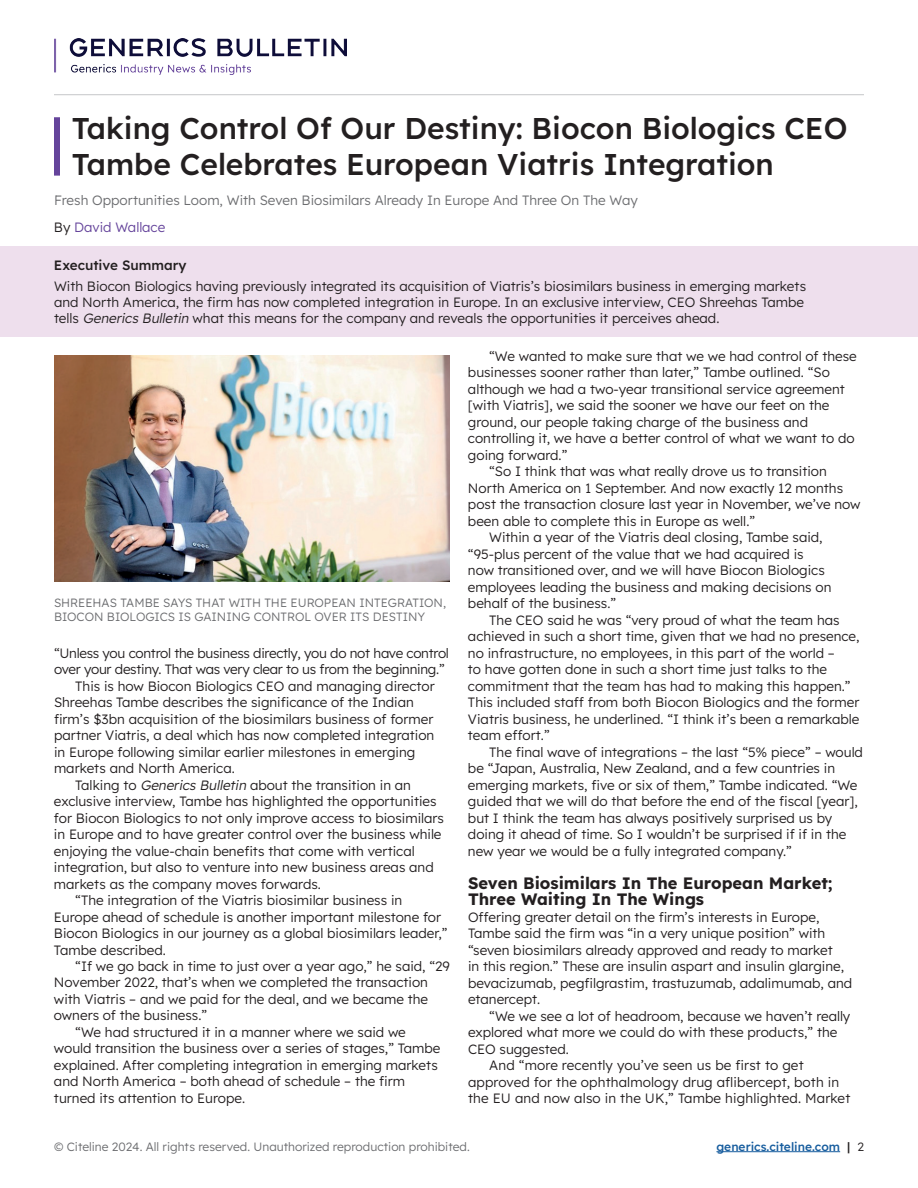
<style>
.page{position:relative;width:918px;height:1188px;background:#fff}
.page>*{position:absolute;margin:0;border:0;box-sizing:border-box;transform-origin:0 0}
.t1{font:500 30px/36px "Lexend";color:#231f20}
.t2{font:700 16.5px/16.5px "Lexend";color:#231f20}
.t3{font:300 13.5px/16.5px "Lexend";color:#231f20}
.t4{font:300 13.5px "Lexend";letter-spacing:-.02em;color:#231f20}
.t5{font:300 13.5px "Lexend";color:#6c6d70}
.t6{font:500 13.5px "Lexend";color:#231f20}
.t7{font:300 13.5px "Lexend";color:#65449b}
.t8{font:300 12px/14.4px "Lexend";color:#6c6d70}
.t9{font:500 12px "Lexend";color:#175d9e}
.s1{color:#231f20}
.s2{font-style:italic}
.s3{font-weight:300;color:#231f20}
</style>
<div class="page">
<hr style="left:716px;top:1151px;width:124px;height:1px;background:#175d9e">
<img style="left:54px;top:39px;width:292px;height:35px">
<div style="left:0;top:247px;width:917px;height:90px;background:#eedfed"></div>
<div style="left:54px;top:117px;width:6px;height:59px;background:#65449b"></div>
<img style="left:54px;top:355px;width:396px;height:227px">
<hr style="left:54px;top:94px;width:810px;height:1px;background:#d1d2d4">
<h1 class="t1" style="left:72px;top:108px;width:777px">Taking Control Of Our Destiny: Biocon Biologics CEO<br>Tambe Celebrates European Viatris Integration</h1>
<p class="t5" style="left:54px;top:191px;width:585px">Fresh Opportunities Loom, With Seven Biosimilars Already In Europe And Three On The Way</p>
<p class="t7" style="left:54px;top:217px;width:113px"><span class="s1">By</span> David Wallace</p>
<p class="t6" style="left:54px;top:255px;width:134px">Executive Summary</p>
<p class="t3" style="left:54px;top:277px;width:754px">With Biocon Biologics having previously integrated its acquisition of Viatris’s biosimilars business in emerging markets and North America, the firm has now completed integration in Europe. In an exclusive interview, CEO Shreehas Tambe tells <span class="s2">Generics Bulletin</span> what this means for the company and reveals the opportunities it perceives ahead.</p>
<p class="t8" style="left:54px;top:595px;width:394px">SHREEHAS TAMBE SAYS THAT WITH THE EUROPEAN INTEGRATION,<br>BIOCON BIOLOGICS IS GAINING CONTROL OVER ITS DESTINY</p>
<p class="t4" style="left:54px;top:643px;width:396px">“Unless you control the business directly, you do not have control</p>
<p class="t4" style="left:54px;top:660px;width:392px">over your destiny. That was very clear to us from the beginning.”</p>
<p class="t3" style="left:75px;top:677px;width:361px">This is how Biocon Biologics CEO and managing director</p>
<p class="t3" style="left:54px;top:693px;width:361px">Shreehas Tambe describes the significance of the Indian</p>
<p class="t3" style="left:54px;top:710px;width:381px">firm’s $3bn acquisition of the biosimilars business of former</p>
<p class="t3" style="left:54px;top:726px;width:382px">partner Viatris, a deal which has now completed integration</p>
<p class="t3" style="left:54px;top:743px;width:363px">in Europe following similar earlier milestones in emerging</p>
<p class="t3" style="left:54px;top:759px;width:182px">markets and North America.</p>
<p class="t3" style="left:75px;top:776px;width:337px">Talking to <span class="s2">Generics Bulletin</span> about the transition in an</p>
<p class="t3" style="left:54px;top:792px;width:384px">exclusive interview, Tambe has highlighted the opportunities</p>
<p class="t3" style="left:54px;top:809px;width:392px">for Biocon Biologics to not only improve access to biosimilars</p>
<p class="t3" style="left:54px;top:825px;width:389px">in Europe and to have greater control over the business while</p>
<p class="t3" style="left:54px;top:842px;width:362px">enjoying the value-chain benefits that come with vertical</p>
<p class="t3" style="left:54px;top:858px;width:381px">integration, but also to venture into new business areas and</p>
<p class="t3" style="left:54px;top:875px;width:268px">markets as the company moves forwards.</p>
<p class="t3" style="left:75px;top:891px;width:329px">“The integration of the Viatris biosimilar business in</p>
<p class="t3" style="left:54px;top:908px;width:389px">Europe ahead of schedule is another important milestone for</p>
<p class="t3" style="left:54px;top:924px;width:395px">Biocon Biologics in our journey as a global biosimilars leader,”</p>
<p class="t3" style="left:54px;top:941px;width:113px">Tambe described.</p>
<p class="t3" style="left:75px;top:957px;width:376px">“If we go back in time to just over a year ago,” he said, “29</p>
<p class="t3" style="left:54px;top:974px;width:376px">November 2022, that’s when we completed the transaction</p>
<p class="t3" style="left:54px;top:990px;width:376px">with Viatris – and we paid for the deal, and we became the</p>
<p class="t3" style="left:54px;top:1007px;width:155px">owners of the business.”</p>
<p class="t3" style="left:75px;top:1023px;width:332px">“We had structured it in a manner where we said we</p>
<p class="t3" style="left:54px;top:1040px;width:388px">would transition the business over a series of stages,” Tambe</p>
<p class="t3" style="left:54px;top:1056px;width:385px">explained. After completing integration in emerging markets</p>
<p class="t3" style="left:54px;top:1073px;width:353px">and North America – both ahead of schedule – the firm</p>
<p class="t3" style="left:54px;top:1089px;width:193px">turned its attention to Europe.</p>
<p class="t3" style="left:489px;top:347px;width:369px">“We wanted to make sure that we we had control of these</p>
<p class="t3" style="left:468px;top:363px;width:363px">businesses sooner rather than later,” Tambe outlined. “So</p>
<p class="t3" style="left:468px;top:380px;width:378px">although we had a two-year transitional service agreement</p>
<p class="t3" style="left:468px;top:396px;width:363px">[with Viatris], we said the sooner we have our feet on the</p>
<p class="t3" style="left:468px;top:413px;width:342px">ground, our people taking charge of the business and</p>
<p class="t3" style="left:468px;top:429px;width:388px">controlling it, we have a better control of what we want to do</p>
<p class="t3" style="left:468px;top:446px;width:101px">going forward.”</p>
<p class="t3" style="left:489px;top:462px;width:339px">“So I think that was what really drove us to transition</p>
<p class="t3" style="left:468px;top:479px;width:377px">North America on 1 September. And now exactly 12 months</p>
<p class="t3" style="left:468px;top:495px;width:394px">post the transaction closure last year in November, we’ve now</p>
<p class="t3" style="left:468px;top:512px;width:289px">been able to complete this in Europe as well.”</p>
<p class="t3" style="left:489px;top:528px;width:335px">Within a year of the Viatris deal closing, Tambe said,</p>
<p class="t3" style="left:468px;top:545px;width:337px">“95-plus percent of the value that we had acquired is</p>
<p class="t3" style="left:468px;top:561px;width:358px">now transitioned over, and we will have Biocon Biologics</p>
<p class="t3" style="left:468px;top:578px;width:365px">employees leading the business and making decisions on</p>
<p class="t3" style="left:468px;top:594px;width:150px">behalf of the business.”</p>
<p class="t3" style="left:489px;top:611px;width:352px">The CEO said he was “very proud of what the team has</p>
<p class="t3" style="left:468px;top:627px;width:393px">achieved in such a short time, given that we had no presence,</p>
<p class="t3" style="left:468px;top:644px;width:368px">no infrastructure, no employees, in this part of the world –</p>
<p class="t3" style="left:468px;top:660px;width:361px">to have gotten done in such a short time just talks to the</p>
<p class="t3" style="left:468px;top:677px;width:384px">commitment that the team has had to making this happen.”</p>
<p class="t3" style="left:468px;top:693px;width:393px">This included staff from both Biocon Biologics and the former</p>
<p class="t3" style="left:468px;top:710px;width:393px">Viatris business, he underlined. “I think it’s been a remarkable</p>
<p class="t3" style="left:468px;top:726px;width:83px">team effort.”</p>
<p class="t3" style="left:489px;top:743px;width:375px">The final wave of integrations – the last “5% piece” – would</p>
<p class="t3" style="left:468px;top:759px;width:369px">be “Japan, Australia, New Zealand, and a few countries in</p>
<p class="t3" style="left:468px;top:776px;width:391px">emerging markets, five or six of them,” Tambe indicated. “We</p>
<p class="t3" style="left:468px;top:792px;width:391px">guided that we will do that before the end of the fiscal [year],</p>
<p class="t3" style="left:468px;top:809px;width:366px">but I think the team has always positively surprised us by</p>
<p class="t3" style="left:468px;top:825px;width:380px">doing it ahead of time. So I wouldn’t be surprised if if in the</p>
<p class="t3" style="left:468px;top:842px;width:326px">new year we would be a fully integrated company.”</p>
<p class="t2" style="left:468px;top:873px;width:366px">Seven Biosimilars In The European Market;<br>Three Waiting In The Wings</p>
<p class="t3" style="left:468px;top:908px;width:386px">Offering greater detail on the firm’s interests in Europe, Tambe said the firm was “in a very unique position” with “seven biosimilars already approved and ready to market<br>in this region.” These are insulin aspart and insulin glargine, bevacizumab, pegfilgrastim, trastuzumab, adalimumab, and etanercept.</p>
<p class="t3" style="left:489px;top:1007px;width:363px">“We we see a lot of headroom, because we haven’t really</p>
<p class="t3" style="left:468px;top:1023px;width:371px">explored what more we could do with these products,” the</p>
<p class="t3" style="left:468px;top:1040px;width:102px">CEO suggested.</p>
<p class="t3" style="left:489px;top:1056px;width:316px">And “more recently you’ve seen us be first to get</p>
<p class="t3" style="left:468px;top:1073px;width:373px">approved for the ophthalmology drug aflibercept, both in</p>
<p class="t3" style="left:468px;top:1089px;width:384px">the EU and now also in the UK,” Tambe highlighted. Market</p>
<p class="t8" style="left:54px;top:1139px;width:417px">© Citeline 2024. All rights reserved. Unauthorized reproduction prohibited.</p>
<p class="t9" style="left:716px;top:1137px;width:149px">generics.citeline.com <span class="s1">|</span> <span class="s3">2</span></p>
</div>
